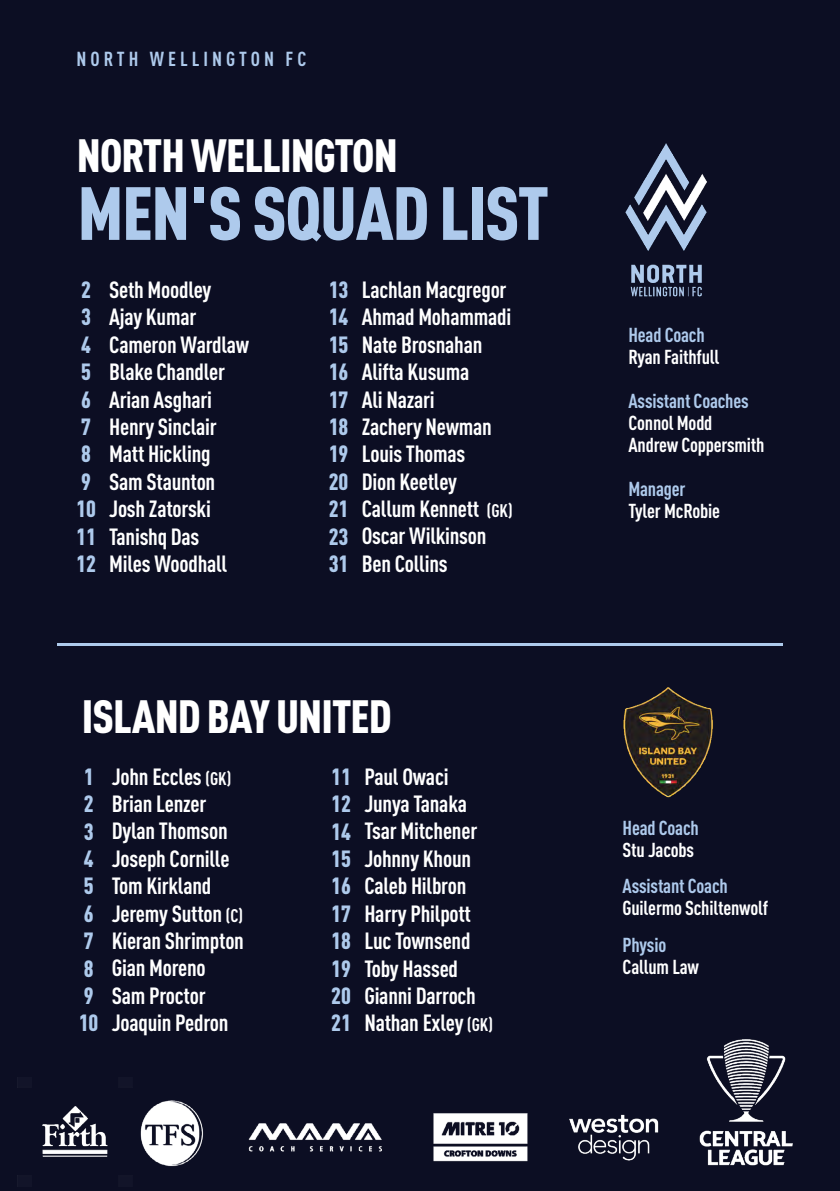
<style>
.page{position:relative;width:840px;height:1191px;background:#fff}
.page>*{position:absolute;margin:0;border:0;box-sizing:border-box;transform-origin:0 0}
.t1{font:900 condensed 74px "DIN Pro";letter-spacing:-.02em;color:#aecaec}
.t2{font:900 condensed 46px "DIN Pro";letter-spacing:-.02em;color:#fff}
.t3{font:700 condensed 23.2px/27.4px "DIN Pro";letter-spacing:-.01em;color:#fff}
.t4{font:900 condensed 23.2px/27.4px "DIN Pro";color:#aecaec}
.t5{font:700 condensed 20px/22px "DIN Pro";letter-spacing:-.01em;color:#fff}
.t6{font:700 condensed 20px "DIN Pro";letter-spacing:-.01em;color:#aecaec}
.t7{font:700 condensed 20px "DIN Pro";letter-spacing:.2em;color:#aecaec}
.s1{font-size:18px}
</style>
<div class="page">
<div style="left:0;top:0;width:839px;height:1191px;background:#0c0e23"></div>
<img style="left:625px;top:143px;width:82px;height:154px">
<img style="left:140px;top:1100px;width:388px;height:66px">
<img style="left:699px;top:1039px;width:94px;height:127px">
<img style="left:569px;top:1114px;width:90px;height:47px">
<hr style="left:57px;top:643px;width:725px;height:2px;background:#aecaec">
<img style="left:17px;top:1077px;width:91px;height:109px">
<img style="left:623px;top:687px;width:90px;height:111px">
<p class="t7" style="left:76px;top:44px;width:231px">NORTH WELLINGTON FC</p>
<h2 class="t2" style="left:77px;top:119px;width:322px">NORTH WELLINGTON</h2>
<h1 class="t1" style="left:77px;top:156px;width:472px">MEN'S SQUAD LIST</h1>
<p class="t3" style="left:109px;top:274px;width:141px">Seth Moodley<br>Ajay Kumar<br>Cameron Wardlaw<br>Blake Chandler<br>Arian Asghari<br>Henry Sinclair<br>Matt Hickling<br>Sam Staunton<br>Josh Zatorski<br>Tanishq Das<br>Miles Woodhall</p>
<p class="t3" style="left:361px;top:274px;width:152px">Lachlan Macgregor<br>Ahmad Mohammadi<br>Nate Brosnahan<br>Alifta Kusuma<br>Ali Nazari<br>Zachery Newman<br>Louis Thomas<br>Dion Keetley<br>Callum Kennett <span class="s1">(GK)<br></span>Oscar Wilkinson<br>Ben Collins</p>
<p class="t4" style="left:76px;top:274px;width:21px">2<br>3<br>4<br>5<br>6<br>7<br>8<br>9<br>10<br>11<br>12</p>
<p class="t4" style="left:328px;top:274px;width:21px;text-align:justify">13<br>14<br>15<br>16<br>17<br>18<br>19<br>20<br>21<br>23<br>31</p>
<h2 class="t2" style="left:82px;top:680px;width:311px">ISLAND BAY UNITED</h2>
<p class="t3" style="left:112px;top:760px;width:134px">John Eccles <span class="s1">(GK)<br></span>Brian Lenzer<br>Dylan Thomson<br>Joseph Cornille<br>Tom Kirkland<br>Jeremy Sutton <span class="s1">(C)<br></span>Kieran Shrimpton<br>Gian Moreno<br>Sam Proctor<br>Joaquin Pedron</p>
<p class="t3" style="left:364px;top:760px;width:130px">Paul Owaci<br>Junya Tanaka<br>Tsar Mitchener<br>Johnny Khoun<br>Caleb Hilbron<br>Harry Philpott<br>Luc Townsend<br>Toby Hassed<br>Gianni Darroch<br>Nathan Exley <span class="s1">(GK)</span></p>
<p class="t4" style="left:79px;top:760px;width:21px">1<br>2<br>3<br>4<br>5<br>6<br>7<br>8<br>9<br>10</p>
<p class="t4" style="left:331px;top:760px;width:21px;text-align:justify">11<br>12<br>14<br>15<br>16<br>17<br>18<br>19<br>20<br>21</p>
<p class="t6" style="left:628px;top:320px;width:78px">Head Coach</p>
<p class="t5" style="left:628px;top:344px;width:92px">Ryan Faithfull</p>
<p class="t6" style="left:628px;top:386px;width:122px">Assistant Coaches</p>
<p class="t5" style="left:628px;top:410px;width:137px">Connol Modd<br>Andrew Coppersmith</p>
<p class="t6" style="left:628px;top:473px;width:58px">Manager</p>
<p class="t5" style="left:628px;top:498px;width:93px">Tyler McRobie</p>
<p class="t6" style="left:622px;top:813px;width:78px">Head Coach</p>
<p class="t5" style="left:622px;top:837px;width:73px">Stu Jacobs</p>
<p class="t6" style="left:622px;top:871px;width:107px">Assistant Coach</p>
<p class="t5" style="left:622px;top:895px;width:147px">Guilermo Schiltenwolf</p>
<p class="t6" style="left:622px;top:929px;width:45px">Physio</p>
<p class="t5" style="left:622px;top:953px;width:78px">Callum Law</p>
</div>
